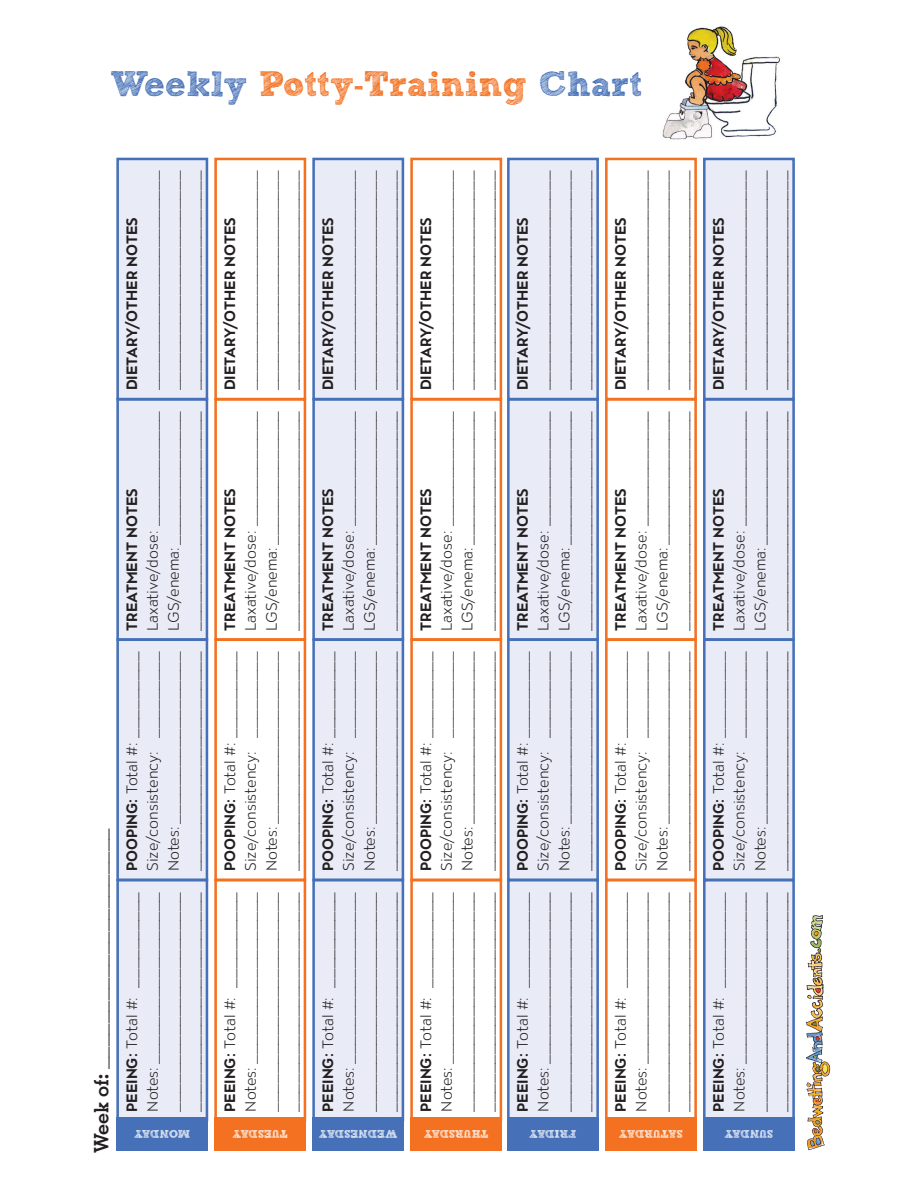
<style>
.page{position:relative;width:918px;height:1188px;background:#fff}
.page>*{position:absolute;margin:0;border:0;box-sizing:border-box;transform-origin:0 0}
.t1{font:35.1px "Sketch Rockwell";color:#f37121}
.t2{font:300 22.95px "Memphis";color:#231f20}
.t3{font:300 15px/20.9px "ATC Overlook";color:#231f20;text-align:justify}
.t4{font:700 15px "ATC Overlook";color:#231f20}
.t5{font:11.1px "Sketch Rockwell";color:#fff}
.s1{color:#4671b8}
.s2{font-weight:700}
</style>
<div class="page">
<div style="left:117px;top:160px;width:90px;height:967px;background:#e9ebf6"></div>
<div style="left:314px;top:160px;width:90px;height:967px;background:#e9ebf6"></div>
<div style="left:508px;top:160px;width:90px;height:967px;background:#e9ebf6"></div>
<div style="left:704px;top:160px;width:90px;height:967px;background:#e9ebf6"></div>
<div style="left:116px;top:1118px;width:92px;height:33px;background:#4671b8"></div>
<div style="left:507px;top:1118px;width:92px;height:33px;background:#4671b8"></div>
<div style="left:312px;top:1118px;width:92px;height:33px;background:#4671b8"></div>
<div style="left:703px;top:1118px;width:92px;height:33px;background:#4671b8"></div>
<div style="left:214px;top:879px;width:92px;height:243px;border:3px solid #f37121"></div>
<div style="left:214px;top:398px;width:92px;height:243px;border:3px solid #f37121"></div>
<div style="left:214px;top:638px;width:92px;height:243px;border:3px solid #f37121"></div>
<div style="left:214px;top:158px;width:92px;height:242px;border:3px solid #f37121"></div>
<div style="left:214px;top:1118px;width:92px;height:33px;background:#f37121"></div>
<div style="left:605px;top:879px;width:92px;height:243px;border:3px solid #f37121"></div>
<div style="left:605px;top:398px;width:92px;height:243px;border:3px solid #f37121"></div>
<div style="left:605px;top:638px;width:92px;height:243px;border:3px solid #f37121"></div>
<div style="left:605px;top:158px;width:92px;height:242px;border:3px solid #f37121"></div>
<div style="left:605px;top:1118px;width:92px;height:33px;background:#f37121"></div>
<div style="left:410px;top:879px;width:92px;height:243px;border:3px solid #f37121"></div>
<div style="left:410px;top:398px;width:92px;height:243px;border:3px solid #f37121"></div>
<div style="left:410px;top:638px;width:92px;height:243px;border:3px solid #f37121"></div>
<div style="left:410px;top:158px;width:92px;height:242px;border:3px solid #f37121"></div>
<div style="left:410px;top:1118px;width:92px;height:33px;background:#f37121"></div>
<div style="left:116px;top:879px;width:92px;height:243px;border:3px solid #4671b8"></div>
<div style="left:116px;top:398px;width:92px;height:243px;border:3px solid #4671b8"></div>
<div style="left:116px;top:638px;width:92px;height:243px;border:3px solid #4671b8"></div>
<div style="left:116px;top:158px;width:92px;height:242px;border:3px solid #4671b8"></div>
<div style="left:507px;top:879px;width:92px;height:243px;border:3px solid #4671b8"></div>
<div style="left:507px;top:398px;width:92px;height:243px;border:3px solid #4671b8"></div>
<div style="left:507px;top:638px;width:92px;height:243px;border:3px solid #4671b8"></div>
<div style="left:507px;top:158px;width:92px;height:242px;border:3px solid #4671b8"></div>
<div style="left:312px;top:879px;width:92px;height:243px;border:3px solid #4671b8"></div>
<div style="left:312px;top:398px;width:92px;height:243px;border:3px solid #4671b8"></div>
<div style="left:312px;top:638px;width:92px;height:243px;border:3px solid #4671b8"></div>
<div style="left:312px;top:158px;width:92px;height:242px;border:3px solid #4671b8"></div>
<div style="left:703px;top:879px;width:92px;height:243px;border:3px solid #4671b8"></div>
<div style="left:703px;top:398px;width:92px;height:243px;border:3px solid #4671b8"></div>
<div style="left:703px;top:638px;width:92px;height:243px;border:3px solid #4671b8"></div>
<div style="left:703px;top:158px;width:92px;height:242px;border:3px solid #4671b8"></div>
<img style="left:662px;top:26px;width:118px;height:114px">
<img style="left:806px;top:915px;width:25px;height:236px">
<h1 class="t1" style="left:110px;top:64px;width:533px"><span class="s1">Weekly</span> Potty-Training <span class="s1">Chart</span></h1>
<p class="t4" style="left:123px;top:390px;width:175px;rotate:-90deg">DIETARY/OTHER NOTES</p>
<p class="t3" style="left:143px;top:390px;width:221px;rotate:-90deg">_______________________ _______________________ _______________________</p>
<p class="t4" style="left:221px;top:390px;width:175px;rotate:-90deg">DIETARY/OTHER NOTES</p>
<p class="t3" style="left:241px;top:390px;width:221px;rotate:-90deg">_______________________ _______________________ _______________________</p>
<p class="t4" style="left:319px;top:390px;width:175px;rotate:-90deg">DIETARY/OTHER NOTES</p>
<p class="t3" style="left:339px;top:390px;width:221px;rotate:-90deg">_______________________ _______________________ _______________________</p>
<p class="t4" style="left:417px;top:390px;width:175px;rotate:-90deg">DIETARY/OTHER NOTES</p>
<p class="t3" style="left:437px;top:390px;width:221px;rotate:-90deg">_______________________ _______________________ _______________________</p>
<p class="t4" style="left:514px;top:390px;width:175px;rotate:-90deg">DIETARY/OTHER NOTES</p>
<p class="t3" style="left:534px;top:390px;width:221px;rotate:-90deg">_______________________ _______________________ _______________________</p>
<p class="t4" style="left:612px;top:390px;width:175px;rotate:-90deg">DIETARY/OTHER NOTES</p>
<p class="t3" style="left:632px;top:390px;width:221px;rotate:-90deg">_______________________ _______________________ _______________________</p>
<p class="t4" style="left:710px;top:390px;width:175px;rotate:-90deg">DIETARY/OTHER NOTES</p>
<p class="t3" style="left:730px;top:390px;width:221px;rotate:-90deg">_______________________ _______________________ _______________________</p>
<h2 class="t2" style="left:92px;top:1153px;width:327px;rotate:-90deg"><sup>Week</sup> <sup>of:</sup> –––––––––––––––––––––</h2>
<p class="t3" style="left:143px;top:631px;width:221px;rotate:-90deg">Laxative/dose: ____________ LGS/enema: ______________ _______________________</p>
<p class="t3" style="left:122px;top:871px;width:221px;rotate:-90deg"><span class="s2">POOPING:</span> Total #: _________ Size/consistency: _________ Notes: __________________ _______________________</p>
<p class="t4" style="left:123px;top:631px;width:144px;rotate:-90deg">TREATMENT NOTES</p>
<p class="t3" style="left:122px;top:1112px;width:221px;rotate:-90deg"><span class="s2">PEEING:</span> Total #: __________ Notes: __________________ _______________________ _______________________</p>
<p class="t3" style="left:241px;top:631px;width:221px;rotate:-90deg">Laxative/dose: ____________ LGS/enema: ______________ _______________________</p>
<p class="t3" style="left:220px;top:871px;width:221px;rotate:-90deg"><span class="s2">POOPING:</span> Total #: _________ Size/consistency: _________ Notes: __________________ _______________________</p>
<p class="t4" style="left:221px;top:631px;width:144px;rotate:-90deg">TREATMENT NOTES</p>
<p class="t3" style="left:220px;top:1112px;width:221px;rotate:-90deg"><span class="s2">PEEING:</span> Total #: __________ Notes: __________________ _______________________ _______________________</p>
<p class="t3" style="left:339px;top:631px;width:221px;rotate:-90deg">Laxative/dose: ____________ LGS/enema: ______________ _______________________</p>
<p class="t3" style="left:318px;top:871px;width:221px;rotate:-90deg"><span class="s2">POOPING:</span> Total #: _________ Size/consistency: _________ Notes: __________________ _______________________</p>
<p class="t4" style="left:319px;top:631px;width:144px;rotate:-90deg">TREATMENT NOTES</p>
<p class="t3" style="left:318px;top:1112px;width:221px;rotate:-90deg"><span class="s2">PEEING:</span> Total #: __________ Notes: __________________ _______________________ _______________________</p>
<p class="t3" style="left:437px;top:631px;width:221px;rotate:-90deg">Laxative/dose: ____________ LGS/enema: ______________ _______________________</p>
<p class="t3" style="left:416px;top:871px;width:221px;rotate:-90deg"><span class="s2">POOPING:</span> Total #: _________ Size/consistency: _________ Notes: __________________ _______________________</p>
<p class="t4" style="left:417px;top:631px;width:144px;rotate:-90deg">TREATMENT NOTES</p>
<p class="t3" style="left:416px;top:1112px;width:221px;rotate:-90deg"><span class="s2">PEEING:</span> Total #: __________ Notes: __________________ _______________________ _______________________</p>
<p class="t3" style="left:534px;top:631px;width:221px;rotate:-90deg">Laxative/dose: ____________ LGS/enema: ______________ _______________________</p>
<p class="t3" style="left:513px;top:871px;width:221px;rotate:-90deg"><span class="s2">POOPING:</span> Total #: _________ Size/consistency: _________ Notes: __________________ _______________________</p>
<p class="t4" style="left:514px;top:631px;width:144px;rotate:-90deg">TREATMENT NOTES</p>
<p class="t3" style="left:513px;top:1112px;width:221px;rotate:-90deg"><span class="s2">PEEING:</span> Total #: __________ Notes: __________________ _______________________ _______________________</p>
<p class="t3" style="left:632px;top:631px;width:221px;rotate:-90deg">Laxative/dose: ____________ LGS/enema: ______________ _______________________</p>
<p class="t3" style="left:611px;top:871px;width:221px;rotate:-90deg"><span class="s2">POOPING:</span> Total #: _________ Size/consistency: _________ Notes: __________________ _______________________</p>
<p class="t4" style="left:612px;top:631px;width:144px;rotate:-90deg">TREATMENT NOTES</p>
<p class="t3" style="left:611px;top:1112px;width:221px;rotate:-90deg"><span class="s2">PEEING:</span> Total #: __________ Notes: __________________ _______________________ _______________________</p>
<p class="t3" style="left:730px;top:631px;width:221px;rotate:-90deg">Laxative/dose: ____________ LGS/enema: ______________ _______________________</p>
<p class="t3" style="left:709px;top:871px;width:221px;rotate:-90deg"><span class="s2">POOPING:</span> Total #: _________ Size/consistency: _________ Notes: __________________ _______________________</p>
<p class="t4" style="left:710px;top:631px;width:144px;rotate:-90deg">TREATMENT NOTES</p>
<p class="t3" style="left:709px;top:1112px;width:221px;rotate:-90deg"><span class="s2">PEEING:</span> Total #: __________ Notes: __________________ _______________________ _______________________</p>
<p class="t5" style="left:190px;top:1140px;width:57px;rotate:-180deg">MONDAY</p>
<p class="t5" style="left:397px;top:1140px;width:80px;rotate:-180deg">WEDNESDAY</p>
<p class="t5" style="left:577px;top:1140px;width:49px;rotate:-180deg">FRIDAY</p>
<p class="t5" style="left:773px;top:1140px;width:50px;rotate:-180deg">SUNDAY</p>
<p class="t5" style="left:489px;top:1140px;width:66px;rotate:-180deg">THURSDAY</p>
<p class="t5" style="left:683px;top:1140px;width:65px;rotate:-180deg">SATURDAY</p>
<p class="t5" style="left:288px;top:1140px;width:57px;rotate:-180deg">TUESDAY</p>
</div>
